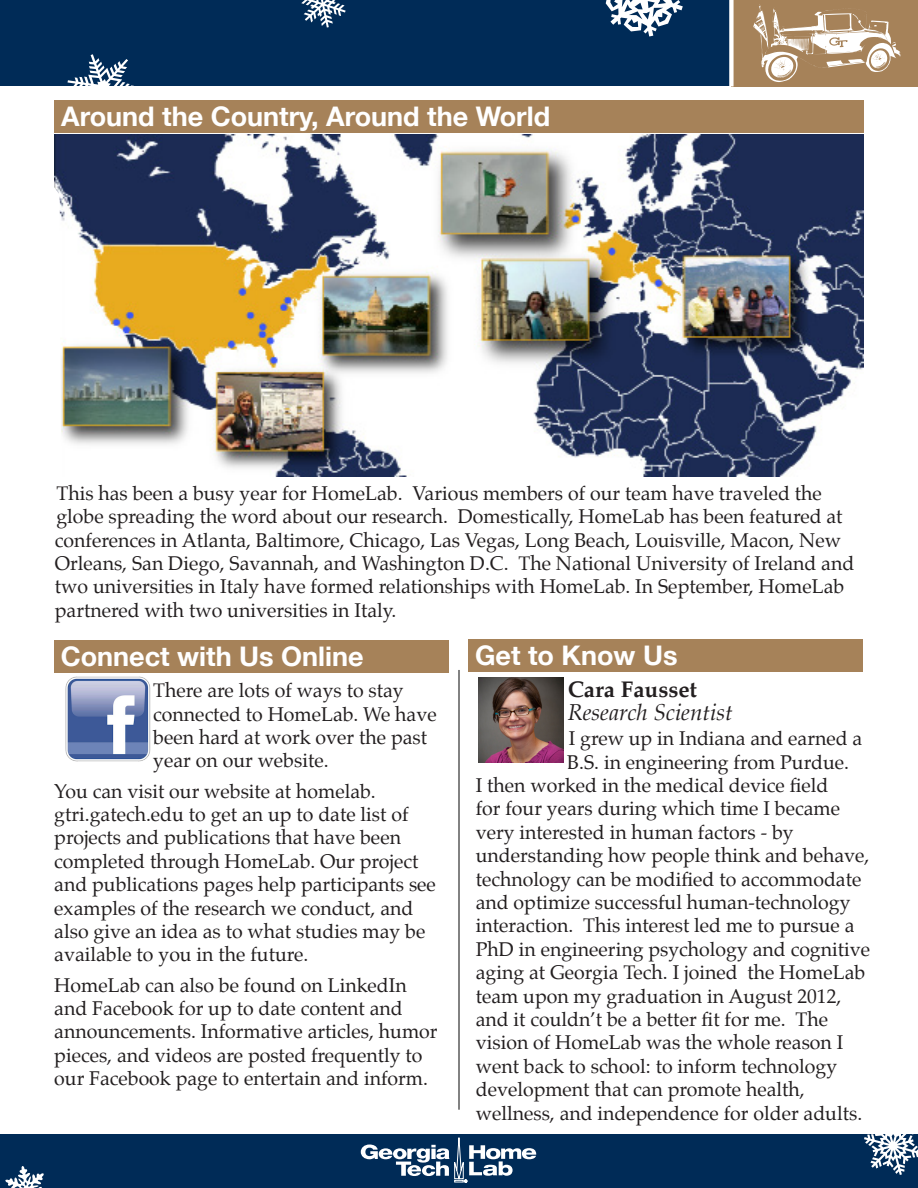
<style>
.page{position:relative;width:918px;height:1188px;background:#fff}
.page>*{position:absolute;margin:0;border:0;box-sizing:border-box;transform-origin:0 0}
.t1{font:700 27px "Helvetica Neue";color:#fff}
.t2{font:italic 22.5px "Palatino";color:#231f20}
.t3{font:700 22.5px "Palatino";color:#231f20}
.t4{font:19.5px/23.4px "Palatino";color:#231f20}
</style>
<div class="page">
<hr style="left:458px;top:670px;width:2px;height:440px;background:#595959">
<div style="left:731px;top:0;width:187px;height:86px;background:#a68259"></div>
<div style="left:0;top:0;width:731px;height:86px;background:#002b57"></div>
<div style="left:729px;top:0;width:5px;height:86px;background:#fff"></div>
<div style="left:0;top:1134px;width:918px;height:54px;background:#002b57"></div>
<svg style="left:361px;top:1137px;width:175px;height:46px"></svg>
<svg style="left:753px;top:4px;width:148px;height:78px"></svg>
<svg style="left:5px;top:1166px;width:39px;height:22px"></svg>
<svg style="left:864px;top:1134px;width:54px;height:41px"></svg>
<svg style="left:605px;top:0;width:78px;height:37px"></svg>
<svg style="left:68px;top:54px;width:66px;height:32px"></svg>
<svg style="left:301px;top:0;width:45px;height:28px"></svg>
<div style="left:54px;top:640px;width:395px;height:33px;background:#a68259"></div>
<div style="left:468px;top:639px;width:395px;height:33px;background:#a68259"></div>
<div style="left:54px;top:100px;width:810px;height:33px;background:#a68259"></div>
<img style="left:478px;top:677px;width:85px;height:85px">
<img style="left:65px;top:676px;width:86px;height:86px">
<img style="left:55px;top:134px;width:808px;height:342px">
<svg style="left:54px;top:178px;width:7px;height:298px"></svg>
<p class="t1" style="left:61px;top:95px;width:491px">Around the Country, Around the World</p>
<p class="t4" style="left:55px;top:481px;width:801px">This has been a busy year for HomeLab. Various members of our team have traveled the globe spreading the word about our research. Domestically, HomeLab has been featured at conferences in Atlanta, Baltimore, Chicago, Las Vegas, Long Beach, Louisville, Macon, New Orleans, San Diego, Savannah, and Washington D.C. The National University of Ireland and two universities in Italy have formed relationships with HomeLab. In September, HomeLab partnered with two universities in Italy.</p>
<p class="t1" style="left:61px;top:635px;width:304px">Connect with Us Online</p>
<p class="t4" style="left:153px;top:679px;width:285px">There are lots of ways to stay connected to HomeLab. We have been hard at work over the past year on our website.</p>
<p class="t4" style="left:54px;top:779px;width:383px">You can visit our website at homelab. gtri.gatech.edu to get an up to date list of projects and publications that have been completed through HomeLab. Our project and publications pages help participants see examples of the research we conduct, and also give an idea as to what studies may be available to you in the future.</p>
<p class="t4" style="left:54px;top:973px;width:385px">HomeLab can also be found on LinkedIn and Facebook for up to date content and announcements. Informative articles, humor pieces, and videos are posted frequently to our Facebook page to entertain and inform.</p>
<p class="t1" style="left:475px;top:635px;width:204px">Get to Know Us</p>
<p class="t3" style="left:568px;top:670px;width:131px">Cara Fausset</p>
<p class="t2" style="left:568px;top:693px;width:166px">Research Scientist</p>
<p class="t4" style="left:569px;top:727px;width:295px">I grew up in Indiana and earned a</p>
<p class="t4" style="left:567px;top:750px;width:283px">B.S. in engineering from Purdue.</p>
<p class="t4" style="left:476px;top:774px;width:354px">I then worked in the medical device field</p>
<p class="t4" style="left:476px;top:797px;width:366px">for four years during which time I became</p>
<p class="t4" style="left:476px;top:820px;width:319px">very interested in human factors - by</p>
<p class="t4" style="left:476px;top:844px;width:395px">understanding how people think and behave,</p>
<p class="t4" style="left:476px;top:867px;width:387px">technology can be modified to accommodate</p>
<p class="t4" style="left:476px;top:891px;width:376px">and optimize successful human-technology</p>
<p class="t4" style="left:476px;top:914px;width:380px">interaction. This interest led me to pursue a</p>
<p class="t4" style="left:476px;top:937px;width:396px">PhD in engineering psychology and cognitive</p>
<p class="t4" style="left:476px;top:961px;width:391px">aging at Georgia Tech. I joined the HomeLab</p>
<p class="t4" style="left:476px;top:984px;width:367px">team upon my graduation in August 2012,</p>
<p class="t4" style="left:476px;top:1008px;width:354px">and it couldn’t be a better fit for me. The</p>
<p class="t4" style="left:476px;top:1031px;width:369px">vision of HomeLab was the whole reason I</p>
<p class="t4" style="left:476px;top:1054px;width:363px">went back to school: to inform technology</p>
<p class="t4" style="left:476px;top:1078px;width:330px">development that can promote health,</p>
<p class="t4" style="left:476px;top:1101px;width:388px">wellness, and independence for older adults.</p>
</div>
